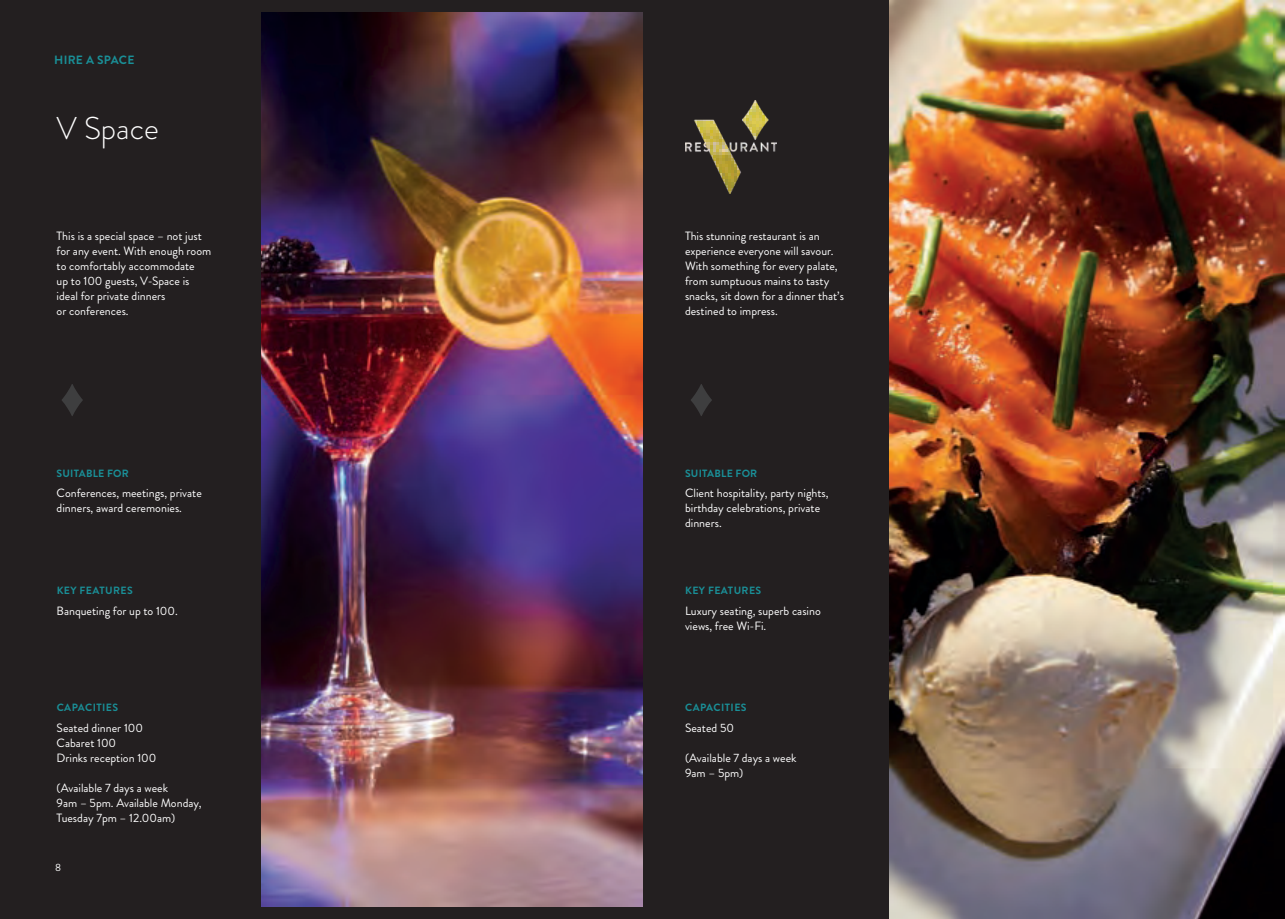
<style>
.page{position:relative;width:1285px;height:919px;background:#fff}
.page>*{position:absolute;margin:0;border:0;box-sizing:border-box;transform-origin:0 0}
.t1{font:300 31.5px "Brandon Grotesque";color:#fff}
.t2{font:12px/15px "Brandon Grotesque";color:#fff}
.t3{font:700 12px "Brandon Grotesque";letter-spacing:.02em;color:#1a8f97}
.t4{font:700 10.5px "Brandon Grotesque";letter-spacing:.04em;color:#1a8f97}
.t5{font:700 10.5px "Brandon Grotesque";letter-spacing:.02em;color:#1a8f97}
.t6{font:10.5px "Brandon Grotesque";color:#fff}
</style>
<div class="page">
<div style="left:0;top:0;width:904px;height:918px;background:#231f20"></div>
<svg style="left:62px;top:384px;width:21px;height:32px"></svg>
<svg style="left:691px;top:384px;width:20px;height:32px"></svg>
<img style="left:685px;top:100px;width:90px;height:94px">
<img style="left:889px;top:0;width:395px;height:918px">
<img style="left:261px;top:13px;width:381px;height:893px">
<p class="t3" style="left:54px;top:51px;width:82px">HIRE A SPACE</p>
<h1 class="t1" style="left:57px;top:107px;width:104px">V Space</h1>
<p class="t2" style="left:57px;top:229px;width:156px">This is a special space – not just for any event. With enough room to comfortably accommodate<br>up to 100 guests, V-Space is ideal for private dinners<br>or conferences.</p>
<p class="t5" style="left:57px;top:465px;width:74px">SUITABLE FOR</p>
<p class="t2" style="left:57px;top:485px;width:147px">Conferences, meetings, private dinners, award ceremonies.</p>
<p class="t4" style="left:57px;top:582px;width:78px">KEY FEATURES</p>
<p class="t2" style="left:57px;top:603px;width:123px">Banqueting for up to 100.</p>
<p class="t4" style="left:57px;top:699px;width:63px">CAPACITIES</p>
<p class="t2" style="left:57px;top:720px;width:101px">Seated dinner 100<br>Cabaret 100<br>Drinks reception 100</p>
<p class="t2" style="left:57px;top:780px;width:146px">(Available 7 days a week<br>9am – 5pm. Available Monday,<br>Tuesday 7pm – 12.00am)</p>
<p class="t6" style="left:55px;top:859px;width:8px">8</p>
<p class="t2" style="left:685px;top:229px;width:160px">This stunning restaurant is an experience everyone will savour.<br>With something for every palate, from sumptuous mains to tasty snacks, sit down for a dinner that’s destined to impress.</p>
<p class="t5" style="left:685px;top:465px;width:74px">SUITABLE FOR</p>
<p class="t2" style="left:685px;top:485px;width:145px">Client hospitality, party nights, birthday celebrations, private dinners.</p>
<p class="t4" style="left:685px;top:582px;width:78px">KEY FEATURES</p>
<p class="t2" style="left:685px;top:603px;width:137px">Luxury seating, superb casino views, free Wi-Fi.</p>
<p class="t4" style="left:685px;top:699px;width:63px">CAPACITIES</p>
<p class="t2" style="left:685px;top:720px;width:50px">Seated 50</p>
<p class="t2" style="left:685px;top:750px;width:113px">(Available 7 days a week<br>9am – 5pm)</p>
</div>
